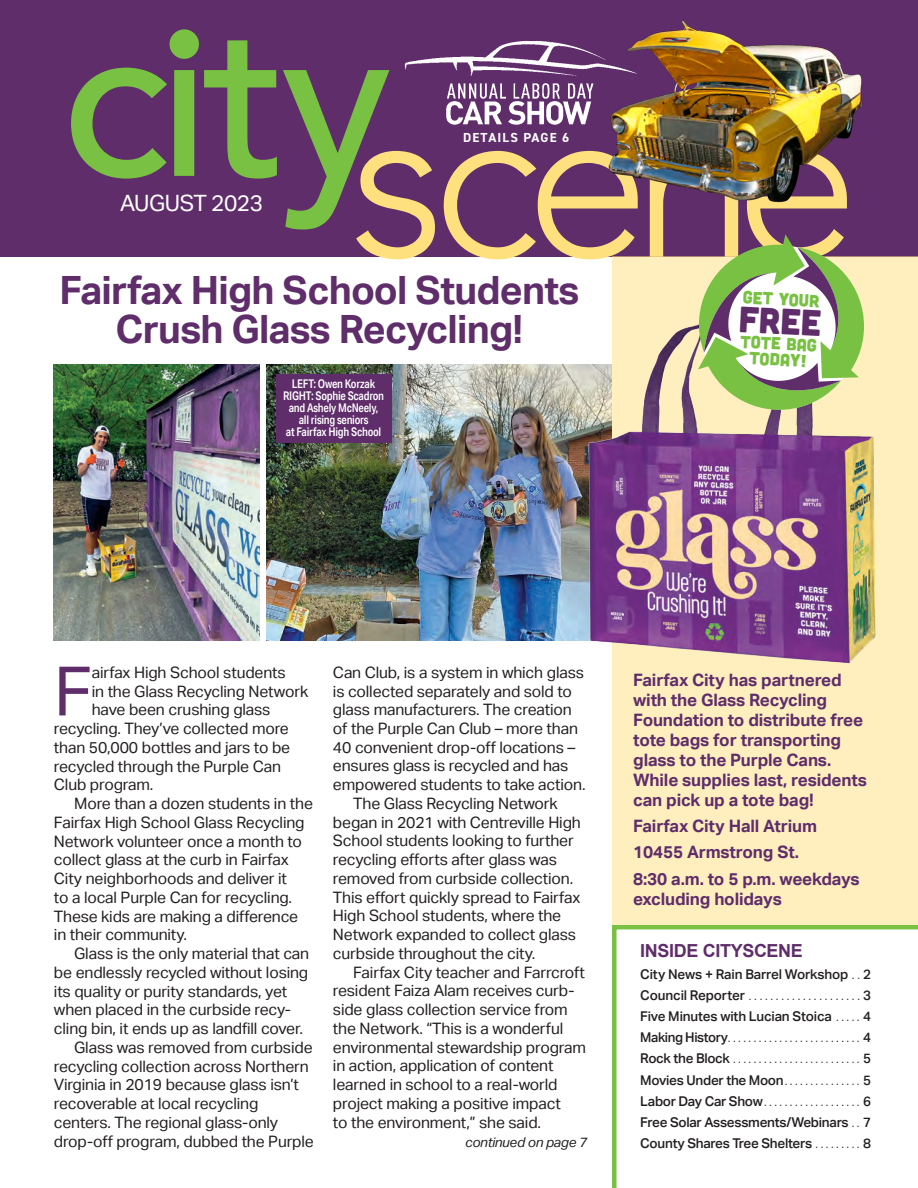
<style>
.page{position:relative;width:918px;height:1188px;background:#fff}
.page>*{position:absolute;margin:0;border:0;box-sizing:border-box;transform-origin:0 0}
.sustaining_member_name{font:68.25px "Aktiv Grotesk";color:#5f2d6a}
.sustaining_member_name-2{font:700 39px/39px "Aktiv Grotesk";letter-spacing:-.02em;color:#5f2d6a;text-align:center}
.sustaining_member_name-3{font:36.6px "Cubano";color:#5f2d6a}
.t1{font:22.5px "Aktiv Grotesk";letter-spacing:-.02em;color:#fff}
.t2{font:700 18px "Arial";letter-spacing:-.02em;color:#5f2d6a}
.sustaining_member_name-4{font:17.55px "Cubano";color:#79c142}
.sustaining_member_name-5{font:700 17.1px/20px "Aktiv Grotesk";letter-spacing:-.01em;color:#5f2d6a}
.sustaining_member_name-6{font:15.75px/18.8px "Aktiv Grotesk";letter-spacing:-.01em;color:#231f20}
.t3{font:500 13.5px "Aktiv Grotesk";letter-spacing:-.02em;color:#231f20}
.t4{font:300 13.5px "Aktiv Grotesk";color:#231f20}
.sustaining_member_name-7{font:italic 13.5px "Aktiv Grotesk";letter-spacing:-.02em;color:#231f20}
.t5{font:700 13.05px "DIN2014";letter-spacing:.09em;color:#fff}
.sustaining_member_name-8{font:500 12px/12px "Aktiv Grotesk Cd";letter-spacing:-.02em;color:#fff;text-align:center}
.s1{font-weight:300}
.s2{font-weight:500}
</style>
<div class="page">
<div style="left:0;top:0;width:918px;height:256px;background:#5f2d6a"></div>
<div style="left:612px;top:256px;width:306px;height:670px;background:#ffefbf"></div>
<img style="left:54px;top:364px;width:206px;height:277px">
<img style="left:267px;top:364px;width:298px;height:277px">
<svg style="left:612px;top:925px;width:306px;height:263px"></svg>
<svg style="left:71px;top:40px;width:318px;height:190px"></svg>
<svg style="left:170px;top:29px;width:29px;height:30px"></svg>
<svg style="left:356px;top:151px;width:484px;height:108px"></svg>
<img style="left:565px;top:327px;width:311px;height:337px">
<svg style="left:690px;top:234px;width:174px;height:185px"></svg>
<div style="left:276px;top:374px;width:116px;height:69px;background:#5f2d6a"></div>
<img style="left:404px;top:40px;width:177px;height:85px">
<img style="left:581px;top:20px;width:282px;height:194px">
<p class="t1" style="left:120px;top:190px;width:144px">AUGUST 2023</p>
<p class="t5" style="left:463px;top:129px;width:108px">DETAILS PAGE 6</p>
<p class="sustaining_member_name-2" style="left:60px;top:272px;width:521px">Fairfax High School Students<br>Crush Glass Recycling!</p>
<p class="sustaining_member_name-8" style="left:292px;top:378px;width:85px">LEFT: Owen Korzak</p>
<p class="sustaining_member_name-8" style="left:283px;top:390px;width:103px">RIGHT: Sophie Scadron and Ashely McNeely, all rising seniors<br>at Fairfax High School</p>
<p class="sustaining_member_name-4" style="left:743px;top:286px;width:79px;rotate:3deg">Get your</p>
<p class="sustaining_member_name-3" style="left:740px;top:295px;width:84px;rotate:3deg">free</p>
<p class="sustaining_member_name-4" style="left:741px;top:330px;width:78px;rotate:3deg">tote bag</p>
<p class="sustaining_member_name-4" style="left:750px;top:347px;width:59px;rotate:3deg">today!</p>
<p class="sustaining_member_name" style="left:54px;top:652px;width:40px">F</p>
<p class="sustaining_member_name-6" style="left:92px;top:663px;width:195px">airfax High School students</p>
<p class="sustaining_member_name-6" style="left:92px;top:682px;width:218px">in the Glass Recycling Network</p>
<p class="sustaining_member_name-6" style="left:92px;top:701px;width:180px">have been crushing glass</p>
<p class="sustaining_member_name-6" style="left:54px;top:719px;width:236px">recycling. They’ve collected more</p>
<p class="sustaining_member_name-6" style="left:54px;top:738px;width:238px">than 50,000 bottles and jars to be</p>
<p class="sustaining_member_name-6" style="left:54px;top:757px;width:229px">recycled through the Purple Can</p>
<p class="sustaining_member_name-6" style="left:54px;top:776px;width:101px">Club program.</p>
<p class="sustaining_member_name-6" style="left:54px;top:794px;width:261px;text-indent:20px">More than a dozen students in the<br>Fairfax High School Glass Recycling<br>Network volunteer once a month to collect glass at the curb in Fairfax<br>City neighborhoods and deliver it<br>to a local Purple Can for recycling.<br>These kids are making a difference in their community.</p>
<p class="sustaining_member_name-6" style="left:54px;top:944px;width:257px;text-indent:20px">Glass is the only material that can be endlessly recycled without losing its quality or purity standards, yet when placed in the curbside recy&shy;cling bin, it ends up as landfill cover.</p>
<p class="sustaining_member_name-6" style="left:54px;top:1038px;width:261px;text-indent:20px">Glass was removed from curbside recycling collection across Northern Virginia in 2019 because glass isn’t recoverable at local recycling centers. The regional glass-only drop-off program, dubbed the Purple</p>
<p class="sustaining_member_name-6" style="left:333px;top:663px;width:254px">Can Club, is a system in which glass is collected separately and sold to glass manufacturers. The creation of the Purple Can Club – more than 40 convenient drop-off locations – ensures glass is recycled and has empowered students to take action.</p>
<p class="sustaining_member_name-6" style="left:333px;top:794px;width:249px;text-indent:20px">The Glass Recycling Network began in 2021 with Centreville High School students looking to further recycling efforts after glass was removed from curbside collection.<br>This effort quickly spread to Fairfax High School students, where the Network expanded to collect glass curbside throughout the city.</p>
<p class="sustaining_member_name-6" style="left:333px;top:963px;width:255px;text-indent:20px">Fairfax City teacher and Farrcroft resident Faiza Alam receives curb&shy;side glass collection service from the Network. “This is a wonderful environmental stewardship program in action, application of content learned in school to a real-world project making a positive impact<br>to the environment,” she said.</p>
<p class="sustaining_member_name-7" style="left:465px;top:1135px;width:123px">continued on page 7</p>
<p class="sustaining_member_name-5" style="left:633px;top:670px;width:235px">Fairfax City has partnered with the Glass Recycling<br>Foundation to distribute free tote bags for transporting glass to the Purple Cans.<br>While supplies last, residents can pick up a tote bag!</p>
<p class="sustaining_member_name-5" style="left:633px;top:816px;width:185px">Fairfax City Hall Atrium</p>
<p class="sustaining_member_name-5" style="left:633px;top:842px;width:167px">10455 Armstrong St.</p>
<p class="sustaining_member_name-5" style="left:633px;top:869px;width:228px">8:30 a.m. to 5 p.m. weekdays</p>
<p class="sustaining_member_name-5" style="left:633px;top:889px;width:150px">excluding holidays</p>
<p class="t2" style="left:640px;top:939px;width:164px">INSIDE CITYSCENE</p>
<p class="t3" style="left:640px;top:966px;width:232px">City News + Rain Barrel Workshop <span class="s1">. .</span> 2</p>
<p class="t4" style="left:640px;top:987px;width:232px"><span class="s2">Council Reporter</span> . . . . . . . . . . . . . . . . . . . . . <span class="s2">3</span></p>
<p class="t3" style="left:640px;top:1008px;width:232px">Five Minutes with Lucian Stoica <span class="s1">. . . . .</span> 4</p>
<p class="t4" style="left:640px;top:1030px;width:233px"><span class="s2">Making History</span> . . . . . . . . . . . . . . . . . . . . . . . . . . <span class="s2">4</span></p>
<p class="t4" style="left:640px;top:1051px;width:232px"><span class="s2">Rock the Block</span> . . . . . . . . . . . . . . . . . . . . . . . . . <span class="s2">5</span></p>
<p class="t3" style="left:640px;top:1072px;width:232px">Movies Under the Moon <span class="s1">. . . . . . . . . . . . . . .</span> 5</p>
<p class="t4" style="left:640px;top:1093px;width:232px"><span class="s2">Labor Day Car Show</span> . . . . . . . . . . . . . . . . . . . <span class="s2">6</span></p>
<p class="t3" style="left:640px;top:1115px;width:232px">Free Solar Assessments/Webinars <span class="s1">. .</span> 7</p>
<p class="t3" style="left:640px;top:1136px;width:232px">County Shares Tree Shelters <span class="s1">. . . . . . . . .</span> 8</p>
</div>
